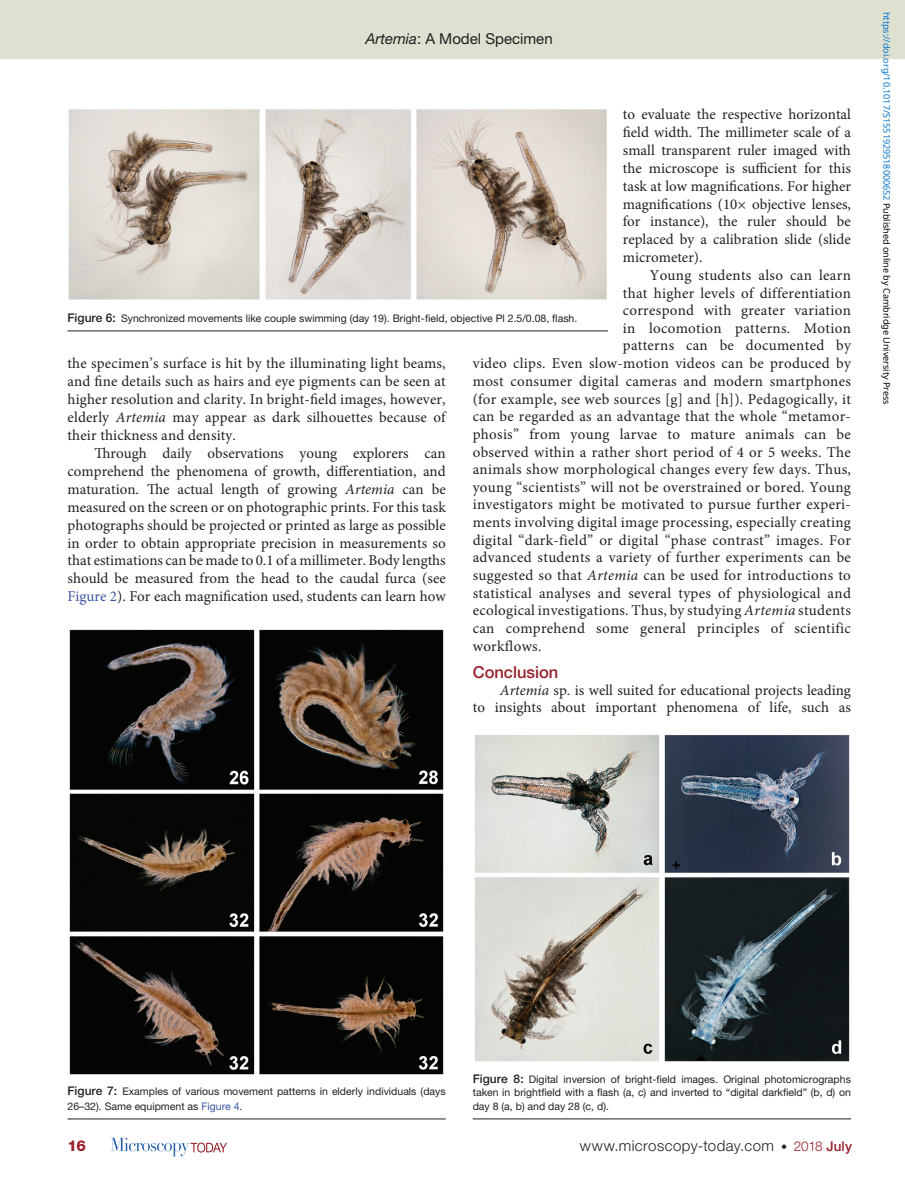
<style>
.page{position:relative;width:905px;height:1188px;background:#fff}
.page>*{position:absolute;margin:0;border:0;box-sizing:border-box;transform-origin:0 0}
.pSec1ttl{font:500 16.5px "Helvetica Neue LT Std";color:#98212a}
.pPara{font:15px/17.9px "Minion Pro";letter-spacing:.02em;color:#231f20;text-align:justify}
.pFirstpara{font:15px/17.2px "Minion Pro";color:#231f20;text-align:right}
.t1{font:300 15px "Helvetica Neue LT Std";letter-spacing:.03em;color:#231f20}
.t2{font:15px "Helvetica Neue LT Std";color:#231f20}
.t3{font:800 15px "Helvetica Neue LT Std";color:#98212a}
.pFigureCaption{font:10.5px/13.5px "Helvetica Neue LT Std";color:#231f20}
.t4{font:9px "Noto Sans";color:#0172cf}
.s1{font-style:italic}
.s2{font-weight:500;font-size:12px}
.s3{color:#3a53a3}
.s4{color:#000}
.s5{font-size:12px}
.s6{font-size:13.5px;color:#98212a}
.s7{font-weight:500;font-size:13.5px;color:#98212a}
</style>
<div class="page">
<div style="left:0;top:0;width:904px;height:58px;background:#dfe1d0"></div>
<svg style="left:111px;top:1138px;width:116px;height:18px"></svg>
<img style="left:68px;top:109px;width:539px;height:191px">
<hr style="left:68px;top:331px;width:540px;height:1px;background:#231f20">
<img style="left:69px;top:630px;width:375px;height:445px">
<hr style="left:68px;top:1119px;width:378px;height:1px;background:#231f20">
<img style="left:475px;top:735px;width:374px;height:327px">
<hr style="left:472px;top:1119px;width:378px;height:1px;background:#231f20">
<p class="t2" style="left:365px;top:30px;width:189px"><span class="s1">Artemia</span>: A Model Specimen</p>
<p class="pPara" style="left:622px;top:105px;width:230px">to evaluate the respective horizontal field width. The millimeter scale of a small transparent ruler imaged with the microscope is sufficient for this task at low magnifications. For higher magnifications (10× objective lenses, for instance), the ruler should be replaced by a calibration slide (slide micrometer).</p>
<p class="pPara" style="left:650px;top:266px;width:202px">Young students also can learn</p>
<p class="pPara" style="left:622px;top:284px;width:230px">that higher levels of differentiation</p>
<p class="pPara" style="left:622px;top:302px;width:230px">correspond with greater variation</p>
<p class="pPara" style="left:622px;top:319px;width:229px">in locomotion patterns. Motion</p>
<p class="pPara" style="left:622px;top:337px;width:230px">patterns can be documented by</p>
<p class="pPara" style="left:472px;top:355px;width:379px">video clips. Even slow-motion videos can be produced by</p>
<p class="pPara" style="left:472px;top:372px;width:380px">most consumer digital cameras and modern smartphones</p>
<p class="pPara" style="left:472px;top:390px;width:379px">(for example, see web sources [g] and [h]). Pedagogically, it</p>
<p class="pPara" style="left:472px;top:408px;width:380px">can be regarded as an advantage that the whole “metamor-</p>
<p class="pPara" style="left:472px;top:425px;width:379px">phosis” from young larvae to mature animals can be</p>
<p class="pPara" style="left:472px;top:443px;width:380px">observed within a rather short period of 4 or 5 weeks. The</p>
<p class="pPara" style="left:472px;top:461px;width:379px">animals show morphological changes every few days. Thus,</p>
<p class="pPara" style="left:472px;top:478px;width:379px">young “scientists” will not be overstrained or bored. Young</p>
<p class="pPara" style="left:472px;top:496px;width:380px">investigators might be motivated to pursue further experi-</p>
<p class="pPara" style="left:472px;top:514px;width:380px">ments involving digital image processing, especially creating</p>
<p class="pPara" style="left:472px;top:531px;width:379px">digital “dark-field” or digital “phase contrast” images. For</p>
<p class="pPara" style="left:472px;top:549px;width:380px">advanced students a variety of further experiments can be</p>
<p class="pPara" style="left:472px;top:566px;width:379px">suggested so that <span class="s1">Artemia</span> can be used for introductions to</p>
<p class="pPara" style="left:472px;top:584px;width:380px">statistical analyses and several types of physiological and</p>
<p class="pPara" style="left:472px;top:602px;width:380px">ecological investigations. Thus, by studying <span class="s1">Artemia</span> students</p>
<p class="pPara" style="left:472px;top:619px;width:379px">can comprehend some general principles of scientific</p>
<p class="pPara" style="left:472px;top:637px;width:70px">workflows.</p>
<p class="pSec1ttl" style="left:472px;top:662px;width:87px">Conclusion</p>
<p class="pFirstpara" style="left:472px;top:682px;width:380px"><span class="s1">Artemia</span> sp. is well suited for educational projects leading<br>to insights about important phenomena of life, such as</p>
<p class="pFigureCaption" style="left:68px;top:311px;width:511px"><span class="s2">Figure 6:</span> Synchronized movements like couple swimming (day 19). Bright-field, objective Pl 2.5/0.08, flash.</p>
<p class="pPara" style="left:68px;top:355px;width:379px">the specimen’s surface is hit by the illuminating light beams, and fine details such as hairs and eye pigments can be seen at higher resolution and clarity. In bright-field images, however, elderly <span class="s1">Artemia</span> may appear as dark silhouettes because of their thickness and density.</p>
<p class="pPara" style="left:68px;top:444px;width:380px;text-indent:27px">Through daily observations young explorers can comprehend the phenomena of growth, differentiation, and maturation. The actual length of growing <span class="s1">Artemia</span> can be measured on the screen or on photographic prints. For this task photographs should be projected or printed as large as possible in order to obtain appropriate precision in measurements so that estimations can be made to 0.1 of a millimeter. Body lengths should be measured from the head to the caudal furca (see <span class="s3">Figure 2</span>). For each magnification used, students can learn how</p>
<p class="t4" style="left:893px;top:12px;width:394px;rotate:90deg">https://doi.org/10.1017/S1551929518000652 <span class="s4">Published online by Cambridge University Press</span></p>
<p class="pFigureCaption" style="left:68px;top:1084px;width:379px;line-height:14.2px"><span class="s2">Figure 7:</span> Examples of various movement patterns in elderly individuals (days<br>26–32). Same equipment as <span class="s3">Figure 4</span>.</p>
<p class="pFigureCaption" style="left:472px;top:1072px;width:379px;text-align:justify"><span class="s2">Figure 8:</span> Digital inversion of bright-field images. Original photomicrographs taken in brightfield with a flash (a, c) and inverted to “digital darkfield” (b, d) on day 8 (a, b) and day 28 (c, d).</p>
<p class="t3" style="left:68px;top:1137px;width:20px">16</p>
<p class="t1" style="left:579px;top:1137px;width:274px">www.microscopy-today.com <span class="s5">•</span> <span class="s6">2018</span> <span class="s7">July</span></p>
</div>
